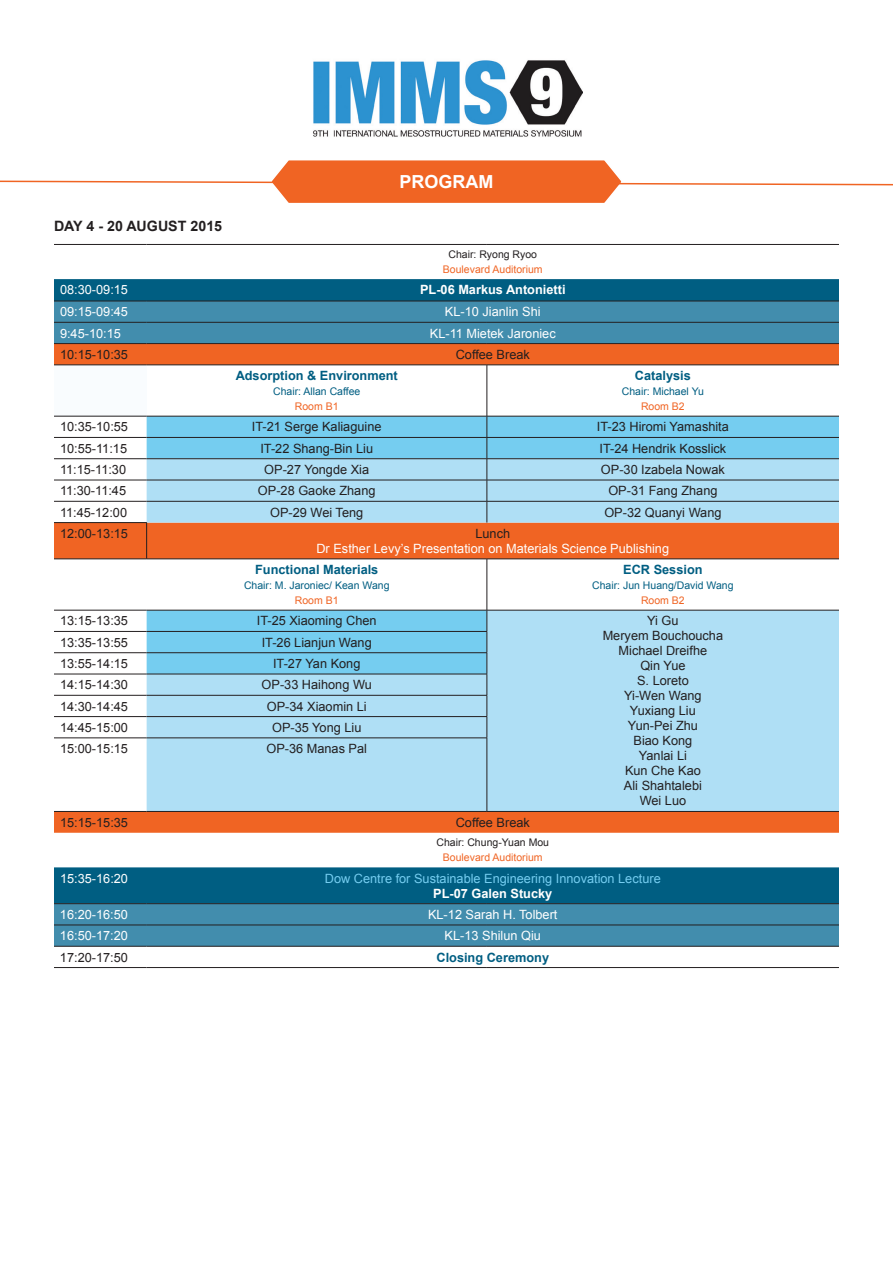
<style>
.page{position:relative;width:893px;height:1263px;background:#fff}
.page>*{position:absolute;margin:0;border:0;box-sizing:border-box;transform-origin:0 0}
.t1{font:700 18px "Arial";color:#fff}
.t2{font:700 14.25px "Arial";color:#231f20}
.t3{font:12.75px/15px "Arial";color:#231f20;text-align:center}
.t4{font:12.75px "Arial";color:#fff}
.t5{font:700 12.75px "Arial";color:#005e82}
.t6{font:12.75px "Arial";color:#75cdf0}
.t7{font:700 12.75px "Arial";color:#fff}
.t8{font:10.5px "Arial";color:#005e82}
.t9{font:10.5px "Arial";color:#f06423}
.t10{font:10.5px "Arial";color:#231f20}
</style>
<div class="page">
<svg style="left:0;top:160px;width:893px;height:43px"></svg>
<img style="left:313px;top:60px;width:269px;height:77px">
<svg style="left:54px;top:279px;width:785px;height:22px;background:#025d80"></svg>
<svg style="left:54px;top:302px;width:785px;height:644px;fill:#428dad"></svg>
<svg style="left:54px;top:344px;width:785px;height:489px"></svg>
<div style="left:54px;top:365px;width:93px;height:51px;background:#f9fcfe"></div>
<div style="left:147px;top:417px;width:340px;height:41px;background:#75cdf0"></div>
<svg style="left:147px;top:459px;width:340px;height:352px;background:#b5d1dd"></svg>
<svg style="left:487px;top:523px;width:352px;height:288px;fill:#afdff5"></svg>
<hr style="left:54px;top:458px;width:93px;height:1px;background:#231f20">
<hr style="left:147px;top:458px;width:340px;height:1px;background:#231f20">
<hr style="left:54px;top:480px;width:93px;height:1px;background:#231f20">
<hr style="left:147px;top:480px;width:340px;height:1px;background:#231f20">
<hr style="left:54px;top:501px;width:93px;height:1px;background:#231f20">
<hr style="left:147px;top:501px;width:340px;height:1px;background:#231f20">
<hr style="left:54px;top:522px;width:93px;height:1px;background:#231f20">
<hr style="left:54px;top:559px;width:93px;height:1px;background:#231f20">
<hr style="left:147px;top:559px;width:340px;height:1px;background:#231f20">
<hr style="left:487px;top:559px;width:352px;height:1px;background:#231f20">
<hr style="left:54px;top:610px;width:93px;height:1px;background:#231f20">
<hr style="left:147px;top:610px;width:340px;height:1px;background:#231f20">
<hr style="left:487px;top:610px;width:352px;height:1px;background:#231f20">
<hr style="left:54px;top:631px;width:93px;height:1px;background:#231f20">
<hr style="left:147px;top:631px;width:340px;height:1px;background:#231f20">
<hr style="left:54px;top:652px;width:93px;height:1px;background:#231f20">
<hr style="left:147px;top:652px;width:340px;height:1px;background:#231f20">
<hr style="left:54px;top:674px;width:93px;height:1px;background:#231f20">
<hr style="left:147px;top:674px;width:340px;height:1px;background:#231f20">
<hr style="left:54px;top:695px;width:93px;height:1px;background:#231f20">
<hr style="left:147px;top:695px;width:340px;height:1px;background:#231f20">
<hr style="left:54px;top:716px;width:93px;height:1px;background:#231f20">
<hr style="left:147px;top:716px;width:340px;height:1px;background:#231f20">
<hr style="left:54px;top:738px;width:93px;height:1px;background:#231f20">
<hr style="left:147px;top:738px;width:340px;height:1px;background:#231f20">
<hr style="left:54px;top:811px;width:93px;height:1px;background:#231f20">
<hr style="left:147px;top:811px;width:340px;height:1px;background:#231f20">
<hr style="left:487px;top:811px;width:352px;height:1px;background:#231f20">
<hr style="left:54px;top:903px;width:93px;height:1px;background:#231f20">
<hr style="left:147px;top:903px;width:340px;height:1px;background:#231f20">
<hr style="left:487px;top:903px;width:352px;height:1px;background:#231f20">
<hr style="left:54px;top:925px;width:93px;height:1px;background:#231f20">
<hr style="left:147px;top:925px;width:340px;height:1px;background:#231f20">
<hr style="left:487px;top:925px;width:352px;height:1px;background:#231f20">
<hr style="left:54px;top:946px;width:93px;height:1px;background:#231f20">
<hr style="left:147px;top:946px;width:340px;height:1px;background:#231f20">
<hr style="left:487px;top:946px;width:352px;height:1px;background:#231f20">
<hr style="left:54px;top:967px;width:93px;height:1px;background:#231f20">
<hr style="left:147px;top:967px;width:340px;height:1px;background:#231f20">
<hr style="left:487px;top:967px;width:352px;height:1px;background:#231f20">
<hr style="left:54px;top:244px;width:93px;height:1px;background:#231f20">
<hr style="left:147px;top:244px;width:340px;height:1px;background:#231f20">
<hr style="left:487px;top:244px;width:352px;height:1px;background:#231f20">
<hr style="left:54px;top:301px;width:93px;height:1px;background:#231f20">
<hr style="left:147px;top:301px;width:340px;height:1px;background:#231f20">
<hr style="left:487px;top:301px;width:352px;height:1px;background:#231f20">
<hr style="left:54px;top:322px;width:93px;height:1px;background:#231f20">
<hr style="left:147px;top:322px;width:340px;height:1px;background:#231f20">
<hr style="left:487px;top:322px;width:352px;height:1px;background:#231f20">
<hr style="left:54px;top:343px;width:93px;height:1px;background:#231f20">
<hr style="left:147px;top:343px;width:340px;height:1px;background:#231f20">
<hr style="left:487px;top:343px;width:352px;height:1px;background:#231f20">
<hr style="left:54px;top:365px;width:93px;height:1px;background:#231f20">
<hr style="left:147px;top:365px;width:340px;height:1px;background:#231f20">
<hr style="left:487px;top:365px;width:352px;height:1px;background:#231f20">
<hr style="left:54px;top:416px;width:93px;height:1px;background:#231f20">
<hr style="left:147px;top:416px;width:340px;height:1px;background:#231f20">
<hr style="left:54px;top:437px;width:93px;height:1px;background:#231f20">
<hr style="left:147px;top:437px;width:340px;height:1px;background:#231f20">
<hr style="left:146px;top:523px;width:1px;height:36px;background:#231f20">
<hr style="left:487px;top:559px;width:1px;height:51px;background:#231f20">
<svg style="left:487px;top:610px;width:1px;height:128px"></svg>
<hr style="left:487px;top:738px;width:1px;height:73px;background:#231f20">
<hr style="left:487px;top:365px;width:1px;height:51px;background:#231f20">
<svg style="left:487px;top:416px;width:352px;height:107px;background:#93cfe9"></svg>
<p class="t2" style="left:54px;top:216px;width:170px">DAY 4 - 20 AUGUST 2015</p>
<h1 class="t1" style="left:399px;top:170px;width:95px">PROGRAM</h1>
<p class="t10" style="left:448px;top:248px;width:90px">Chair: Ryong Ryoo</p>
<p class="t9" style="left:443px;top:263px;width:101px">Boulevard Auditorium</p>
<p class="t4" style="left:60px;top:282px;width:70px">08:30-09:15</p>
<p class="t7" style="left:420px;top:281px;width:147px">PL-06 Markus Antonietti</p>
<p class="t4" style="left:60px;top:303px;width:70px">09:15-09:45</p>
<p class="t4" style="left:445px;top:303px;width:97px">KL-10 Jianlin Shi</p>
<p class="t4" style="left:60px;top:325px;width:62px">9:45-10:15</p>
<p class="t4" style="left:430px;top:325px;width:127px">KL-11 Mietek Jaroniec</p>
<p class="t3" style="left:60px;top:347px;width:70px">10:15-10:35</p>
<p class="t3" style="left:456px;top:347px;width:76px">Coffee Break</p>
<p class="t5" style="left:236px;top:367px;width:164px">Adsorption &amp; Environment</p>
<p class="t8" style="left:273px;top:385px;width:89px">Chair: Allan Caffee</p>
<p class="t9" style="left:295px;top:400px;width:45px">Room B1</p>
<p class="t5" style="left:635px;top:367px;width:57px">Catalysis</p>
<p class="t8" style="left:622px;top:385px;width:84px">Chair: Michael Yu</p>
<p class="t9" style="left:641px;top:400px;width:45px">Room B2</p>
<p class="t3" style="left:60px;top:420px;width:70px">10:35-10:55</p>
<p class="t3" style="left:252px;top:420px;width:131px">IT-21 Serge Kaliaguine</p>
<p class="t3" style="left:597px;top:420px;width:134px">IT-23 Hiromi Yamashita</p>
<p class="t3" style="left:60px;top:441px;width:69px">10:55-11:15</p>
<p class="t3" style="left:260px;top:441px;width:114px">IT-22 Shang-Bin Liu</p>
<p class="t3" style="left:599px;top:441px;width:128px">IT-24 Hendrik Kosslick</p>
<p class="t3" style="left:60px;top:462px;width:68px">11:15-11:30</p>
<p class="t3" style="left:264px;top:462px;width:106px">OP-27 Yongde Xia</p>
<p class="t3" style="left:601px;top:462px;width:126px">OP-30 Izabela Nowak</p>
<p class="t3" style="left:60px;top:483px;width:68px">11:30-11:45</p>
<p class="t3" style="left:258px;top:483px;width:119px">OP-28 Gaoke Zhang</p>
<p class="t3" style="left:608px;top:483px;width:111px">OP-31 Fang Zhang</p>
<p class="t3" style="left:60px;top:505px;width:69px">11:45-12:00</p>
<p class="t3" style="left:270px;top:505px;width:95px">OP-29 Wei Teng</p>
<p class="t3" style="left:604px;top:505px;width:119px">OP-32 Quanyi Wang</p>
<p class="t3" style="left:60px;top:526px;width:70px">12:00-13:15</p>
<p class="t3" style="left:475px;top:526px;width:36px">Lunch</p>
<p class="t4" style="left:316px;top:540px;width:354px">Dr Esther Levy’s Presentation on Materials Science Publishing</p>
<p class="t5" style="left:255px;top:561px;width:125px">Functional Materials</p>
<p class="t8" style="left:244px;top:579px;width:147px">Chair: M. Jaroniec/ Kean Wang</p>
<p class="t9" style="left:295px;top:594px;width:45px">Room B1</p>
<p class="t5" style="left:623px;top:561px;width:81px">ECR Session</p>
<p class="t8" style="left:592px;top:579px;width:143px">Chair: Jun Huang/David Wang</p>
<p class="t9" style="left:641px;top:594px;width:45px">Room B2</p>
<p class="t3" style="left:60px;top:614px;width:70px">13:15-13:35</p>
<p class="t3" style="left:257px;top:614px;width:121px">IT-25 Xiaoming Chen</p>
<p class="t3" style="left:603px;top:614px;width:122px">Yi Gu<br>Meryem Bouchoucha<br>Michael Dreifhe<br>Qin Yue<br>S. Loreto<br>Yi-Wen Wang<br>Yuxiang Liu<br>Yun-Pei Zhu<br>Biao Kong<br>Yanlai Li<br>Kun Che Kao<br>Ali Shahtalebi<br>Wei Luo</p>
<p class="t3" style="left:60px;top:635px;width:70px">13:35-13:55</p>
<p class="t3" style="left:262px;top:635px;width:112px">IT-26 Lianjun Wang</p>
<p class="t3" style="left:60px;top:656px;width:70px">13:55-14:15</p>
<p class="t3" style="left:273px;top:656px;width:89px">IT-27 Yan Kong</p>
<p class="t3" style="left:60px;top:677px;width:70px">14:15-14:30</p>
<p class="t3" style="left:262px;top:677px;width:112px">OP-33 Haihong Wu</p>
<p class="t3" style="left:60px;top:699px;width:70px">14:30-14:45</p>
<p class="t3" style="left:267px;top:699px;width:101px">OP-34 Xiaomin Li</p>
<p class="t3" style="left:60px;top:720px;width:70px">14:45-15:00</p>
<p class="t3" style="left:272px;top:720px;width:91px">OP-35 Yong Liu</p>
<p class="t3" style="left:60px;top:741px;width:70px">15:00-15:15</p>
<p class="t3" style="left:266px;top:741px;width:102px">OP-36 Manas Pal</p>
<p class="t3" style="left:60px;top:815px;width:70px">15:15-15:35</p>
<p class="t3" style="left:456px;top:815px;width:76px">Coffee Break</p>
<p class="t10" style="left:436px;top:836px;width:114px">Chair: Chung-Yuan Mou</p>
<p class="t9" style="left:443px;top:851px;width:101px">Boulevard Auditorium</p>
<p class="t4" style="left:60px;top:870px;width:70px">15:35-16:20</p>
<p class="t6" style="left:325px;top:870px;width:337px">Dow Centre for Sustainable Engineering Innovation Lecture</p>
<p class="t7" style="left:433px;top:885px;width:121px">PL-07 Galen Stucky</p>
<p class="t4" style="left:60px;top:906px;width:70px">16:20-16:50</p>
<p class="t4" style="left:428px;top:906px;width:131px">KL-12 Sarah H. Tolbert</p>
<p class="t4" style="left:60px;top:927px;width:70px">16:50-17:20</p>
<p class="t4" style="left:445px;top:927px;width:98px">KL-13 Shilun Qiu</p>
<p class="t3" style="left:60px;top:950px;width:70px">17:20-17:50</p>
<p class="t5" style="left:436px;top:948px;width:114px">Closing Ceremony</p>
</div>
